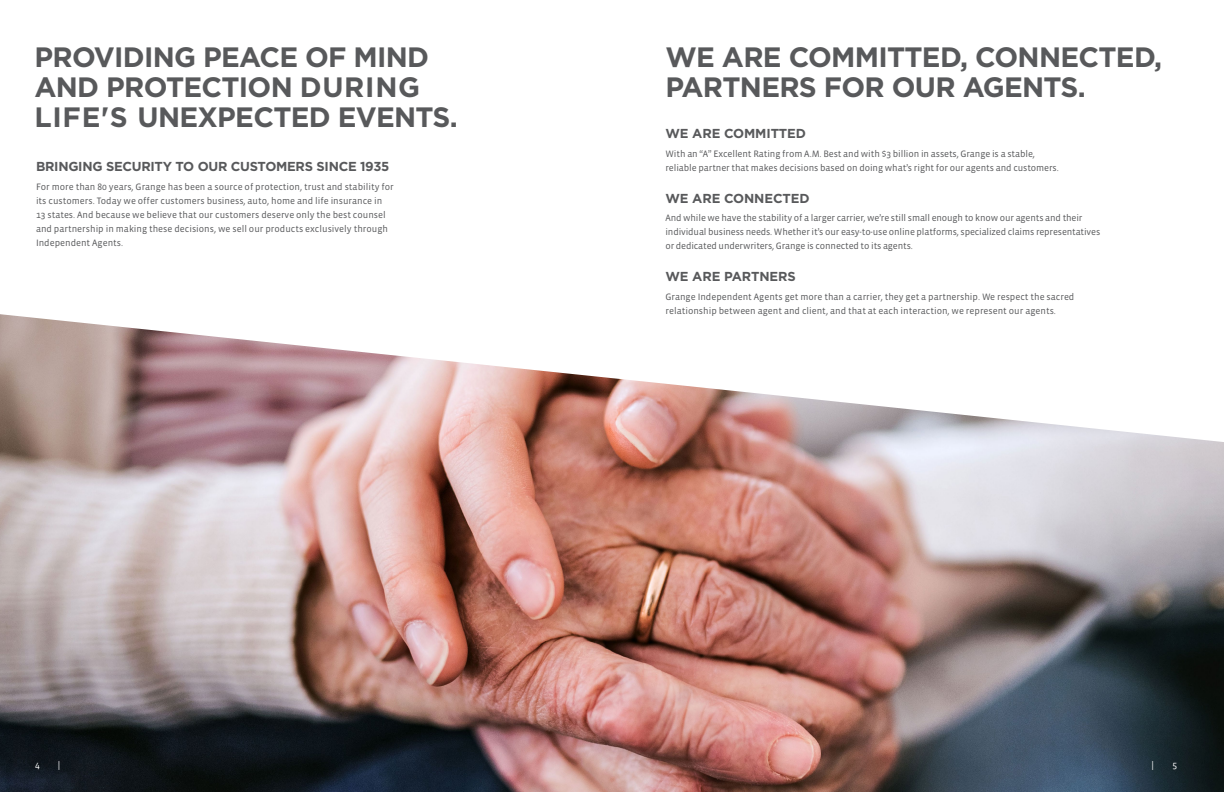
<style>
.page{position:relative;width:1224px;height:792px;background:#fff}
.page>*{position:absolute;margin:0;border:0;box-sizing:border-box;transform-origin:0 0}
.t1{font:700 28px/30px "Gotham";letter-spacing:-.025em;color:#58595b}
.t2{font:700 13px "Gotham";letter-spacing:-.02em;color:#58595b}
.t3{font:9.5px/14px "Vista Sans OT";color:#58595b}
.t4{font:9.5px "Vista Sans OT";color:#fff}
</style>
<div class="page">
<img style="left:0;top:314px;width:1224px;height:478px">
<h1 class="t1" style="left:34px;top:42px;width:425px">PROVIDING PEACE OF MIND<br>AND PROTECTION DURING<br>LIFE'S UNEXPECTED EVENTS.</h1>
<h2 class="t2" style="left:36px;top:158px;width:355px">BRINGING SECURITY TO OUR CUSTOMERS SINCE 1935</h2>
<p class="t3" style="left:36px;top:180px;width:359px">For more than 80 years, Grange has been a source of protection, trust and stability for its customers. Today we offer customers business, auto, home and life insurance in 13 states. And because we believe that our customers deserve only the best counsel and partnership in making these decisions, we sell our products exclusively through Independent Agents.</p>
<h1 class="t1" style="left:665px;top:42px;width:498px">WE ARE COMMITTED, CONNECTED,<br>PARTNERS FOR OUR AGENTS.</h1>
<h2 class="t2" style="left:665px;top:125px;width:142px">WE ARE COMMITTED</h2>
<p class="t3" style="left:665px;top:147px;width:395px">With an “A” Excellent Rating from A.M. Best and with $3 billion in assets, Grange is a stable, reliable partner that makes decisions based on doing what’s right for our agents and customers.</p>
<h2 class="t2" style="left:665px;top:190px;width:146px">WE ARE CONNECTED</h2>
<p class="t3" style="left:665px;top:211px;width:436px">And while we have the stability of a larger carrier, we’re still small enough to know our agents and their individual business needs. Whether it’s our easy-to-use online platforms, specialized claims representatives or dedicated underwriters, Grange is connected to its agents.</p>
<h2 class="t2" style="left:665px;top:268px;width:132px">WE ARE PARTNERS</h2>
<p class="t3" style="left:665px;top:290px;width:410px">Grange Independent Agents get more than a carrier, they get a partnership. We respect the sacred relationship between agent and client, and that at each interaction, we represent our agents.</p>
<p class="t4" style="left:35px;top:759px;width:6px">4</p>
<p class="t4" style="left:58px;top:759px;width:4px">|</p>
<p class="t4" style="left:1152px;top:759px;width:4px">|</p>
<p class="t4" style="left:1172px;top:759px;width:6px">5</p>
</div>
